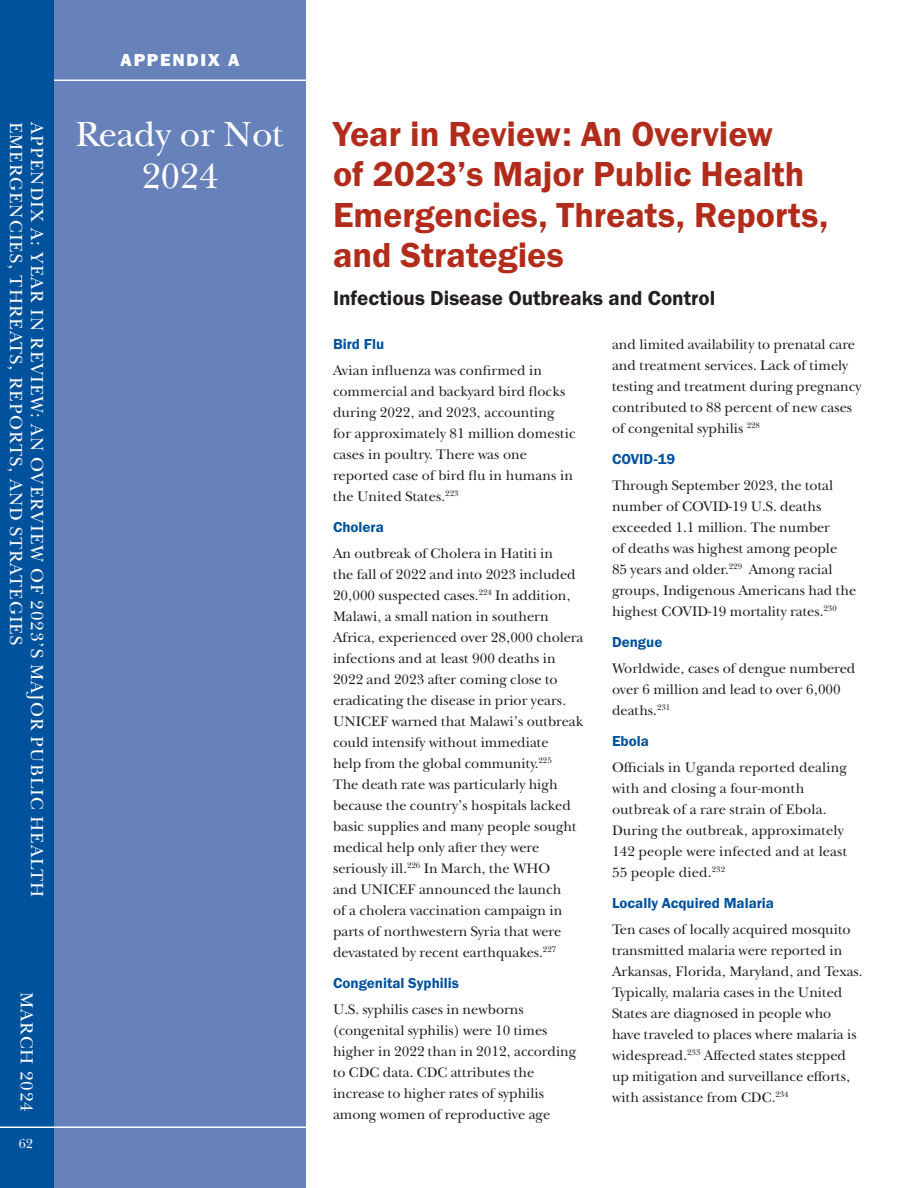
<style>
.page{position:relative;width:918px;height:1188px;background:#fff}
.page>*{position:absolute;margin:0;border:0;box-sizing:border-box;transform-origin:0 0}
.t1{font:36px/40.5px "Franklin Gothic URW Dem";color:#b22c1c}
.t2{font:36px/42px "New Baskerville ITC";color:#fff;text-align:center}
.t3{font:21px "Franklin Gothic URW Dem";color:#231f20}
.t4{font:18px "New Baskerville ITC";letter-spacing:.06em;color:#fff}
.t5{font:18px "Franklin Gothic URW Hea";letter-spacing:.1em;color:#fff}
.t6{font:15px "Franklin Gothic URW Dem";color:#00529c}
.t7{font:14.25px/21px "New Baskerville ITC";color:#231f20}
.t8{font:13.5px "New Baskerville ITC";color:#fff}
</style>
<div class="page">
<div style="left:0;top:0;width:306px;height:1188px;background:#6782ba"></div>
<div style="left:0;top:0;width:54px;height:1188px;background:#00529c"></div>
<hr style="left:54px;top:80px;width:320px;height:1px;background:#fff">
<hr style="left:0;top:1126px;width:306px;height:2px;background:#fff">
<p class="t4" style="left:27px;top:122px;width:525px;rotate:90deg">EMERGENCIES, THREATS, REPORTS, AND STRATEGIES</p>
<p class="t4" style="left:48px;top:122px;width:777px;rotate:90deg">APPENDIX A: YEAR IN REVIEW: AN OVERVIEW OF 2023’S MAJOR PUBLIC HEALTH</p>
<p class="t5" style="left:121px;top:48px;width:120px">APPENDIX A</p>
<h1 class="t2" style="left:76px;top:114px;width:210px">Ready or Not<br>2024</h1>
<p class="t4" style="left:37px;top:992px;width:122px;rotate:90deg">MARCH 2024</p>
<p class="t8" style="left:19px;top:1135px;width:16px">62</p>
<h1 class="t1" style="left:333px;top:113px;width:497px">Year in Review: An Overview<br>of 2023’s Major Public Health<br>Emergencies, Threats, Reports, and Strategies</h1>
<h2 class="t3" style="left:333px;top:285px;width:384px">Infectious Disease Outbreaks and Control</h2>
<p class="t6" style="left:333px;top:335px;width:53px">Bird Flu</p>
<p class="t7" style="left:333px;top:360px;width:244px">Avian influenza was confirmed in commercial and backyard bird flocks during 2022, and 2023, accounting for approximately 81 million domestic cases in poultry. There was one reported case of bird flu in humans in the United States.<sup>223</sup></p>
<p class="t6" style="left:333px;top:518px;width:52px">Cholera</p>
<p class="t7" style="left:333px;top:543px;width:252px">An outbreak of Cholera in Hatiti in<br>the fall of 2022 and into 2023 included 20,000 suspected cases.<sup>224</sup> In addition, Malawi, a small nation in southern Africa, experienced over 28,000 cholera infections and at least 900 deaths in 2022 and 2023 after coming close to eradicating the disease in prior years.<br>UNICEF warned that Malawi’s outbreak could intensify without immediate<br>help from the global community.<sup>225<br></sup>The death rate was particularly high because the country’s hospitals lacked basic supplies and many people sought medical help only after they were seriously ill.<sup>226</sup> In March, the WHO<br>and UNICEF announced the launch<br>of a cholera vaccination campaign in parts of northwestern Syria that were devastated by recent earthquakes.<sup>227</sup></p>
<p class="t6" style="left:333px;top:974px;width:127px">Congenital Syphilis</p>
<p class="t7" style="left:333px;top:999px;width:245px">U.S. syphilis cases in newborns (congenital syphilis) were 10 times higher in 2022 than in 2012, according to CDC data. CDC attributes the increase to higher rates of syphilis among women of reproductive age</p>
<p class="t7" style="left:612px;top:334px;width:251px">and limited availability to prenatal care and treatment services. Lack of timely testing and treatment during pregnancy contributed to 88 percent of new cases of congenital syphilis <sup>228</sup></p>
<p class="t6" style="left:612px;top:450px;width:65px">COVID-19</p>
<p class="t7" style="left:612px;top:475px;width:246px">Through September 2023, the total number of COVID-19 U.S. deaths exceeded 1.1 million. The number<br>of deaths was highest among people<br>85 years and older.<sup>229</sup> Among racial groups, Indigenous Americans had the highest COVID-19 mortality rates.<sup>230</sup></p>
<p class="t6" style="left:612px;top:633px;width:52px">Dengue</p>
<p class="t7" style="left:612px;top:658px;width:245px">Worldwide, cases of dengue numbered over 6 million and lead to over 6,000 deaths.<sup>231</sup></p>
<p class="t6" style="left:612px;top:732px;width:38px">Ebola</p>
<p class="t7" style="left:612px;top:757px;width:237px">Officials in Uganda reported dealing with and closing a four-month outbreak of a rare strain of Ebola.<br>During the outbreak, approximately<br>142 people were infected and at least<br>55 people died.<sup>232</sup></p>
<p class="t6" style="left:612px;top:894px;width:164px">Locally Acquired Malaria</p>
<p class="t7" style="left:612px;top:919px;width:252px">Ten cases of locally acquired mosquito transmitted malaria were reported in Arkansas, Florida, Maryland, and Texas.<br>Typically, malaria cases in the United States are diagnosed in people who have traveled to places where malaria is widespread.<sup>233</sup> Affected states stepped up mitigation and surveillance efforts, with assistance from CDC.<sup>234</sup></p>
</div>
